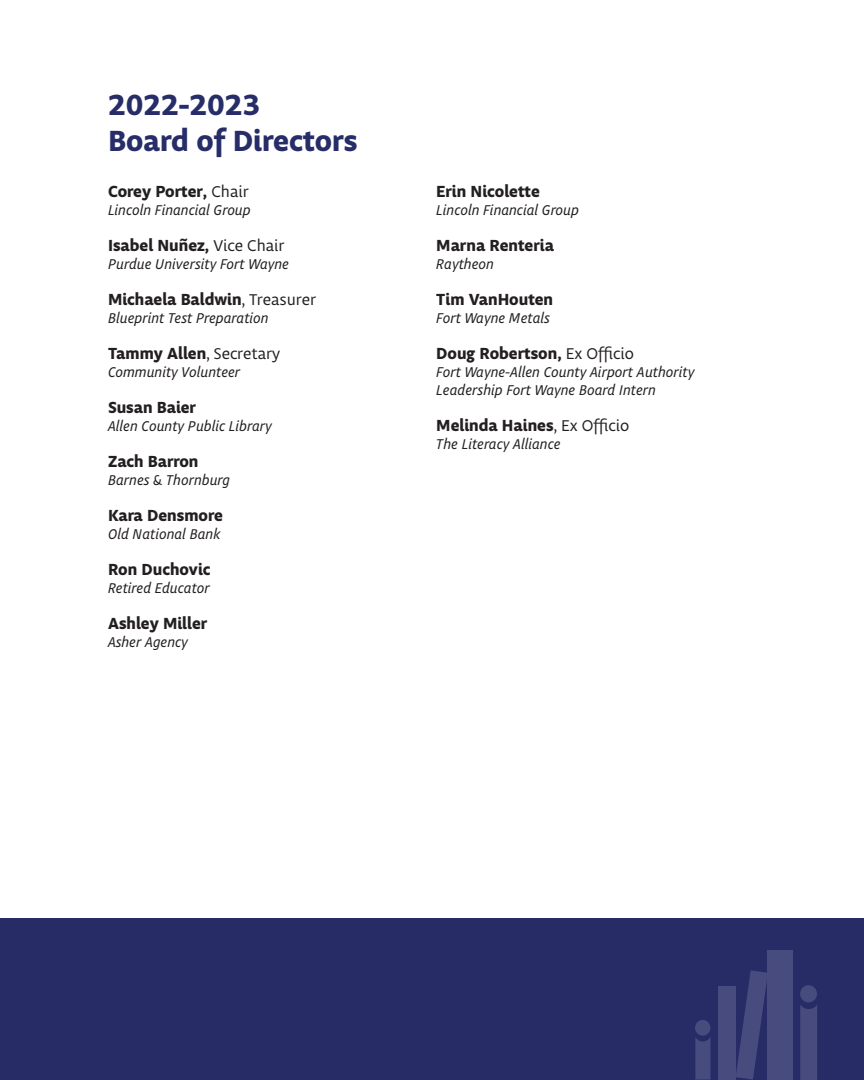
<style>
.page{position:relative;width:864px;height:1080px;background:#fff}
.page>*{position:absolute;margin:0;border:0;box-sizing:border-box;transform-origin:0 0}
.t1{font:700 30px "Obliqua Sans";color:#272d68}
.t2{font:700 16.5px "Obliqua Sans";color:#231f20}
.t3{font:italic 15px "Obliqua Sans";color:#231f20}
.s1{font-weight:400}
</style>
<div class="page">
<div style="left:0;top:918px;width:864px;height:162px;background:#272c67"></div>
<div style="left:718px;top:986px;width:18px;height:94px;background:#474b7d"></div>
<svg style="left:800px;top:1005px;width:17px;height:75px"></svg>
<svg style="left:695px;top:1037px;width:16px;height:43px"></svg>
<svg style="left:736px;top:970px;width:32px;height:110px"></svg>
<div style="left:768px;top:951px;width:25px;height:129px;background:#474b7d"></div>
<div style="left:800px;top:985px;width:17px;height:17px;background:#474b7d;border-radius:50%"></div>
<div style="left:695px;top:1020px;width:15px;height:16px;background:#474b7d;border-radius:50%"></div>
<p class="t1" style="left:108px;top:88px;width:154px">2022-2023</p>
<p class="t1" style="left:108px;top:124px;width:251px">Board of Directors</p>
<p class="t2" style="left:108px;top:182px;width:142px">Corey Porter, <span class="s1">Chair</span></p>
<p class="t3" style="left:108px;top:202px;width:144px">Lincoln Financial Group</p>
<p class="t2" style="left:108px;top:236px;width:178px">Isabel Nuñez, <span class="s1">Vice Chair</span></p>
<p class="t3" style="left:108px;top:256px;width:183px">Purdue University Fort Wayne</p>
<p class="t2" style="left:108px;top:290px;width:210px">Michaela Baldwin<span class="s1">, Treasurer</span></p>
<p class="t3" style="left:108px;top:310px;width:162px">Blueprint Test Preparation</p>
<p class="t2" style="left:108px;top:344px;width:174px">Tammy Allen<span class="s1">, Secretary</span></p>
<p class="t3" style="left:108px;top:364px;width:134px">Community Volunteer</p>
<p class="t2" style="left:108px;top:398px;width:90px">Susan Baier</p>
<p class="t3" style="left:108px;top:418px;width:165px">Allen County Public Library</p>
<p class="t2" style="left:108px;top:452px;width:92px">Zach Barron</p>
<p class="t3" style="left:108px;top:472px;width:124px">Barnes &amp; Thornburg</p>
<p class="t2" style="left:108px;top:506px;width:116px">Kara Densmore</p>
<p class="t3" style="left:108px;top:526px;width:114px">Old National Bank</p>
<p class="t2" style="left:108px;top:560px;width:104px">Ron Duchovic</p>
<p class="t3" style="left:108px;top:580px;width:103px">Retired Educator</p>
<p class="t2" style="left:108px;top:614px;width:101px">Ashley Miller</p>
<p class="t3" style="left:108px;top:634px;width:81px">Asher Agency</p>
<p class="t2" style="left:436px;top:182px;width:105px">Erin Nicolette</p>
<p class="t3" style="left:436px;top:202px;width:144px">Lincoln Financial Group</p>
<p class="t2" style="left:436px;top:236px;width:119px">Marna Renteria</p>
<p class="t3" style="left:436px;top:256px;width:59px">Raytheon</p>
<p class="t2" style="left:436px;top:290px;width:118px">Tim VanHouten</p>
<p class="t3" style="left:436px;top:310px;width:115px">Fort Wayne Metals</p>
<p class="t2" style="left:436px;top:344px;width:199px">Doug Robertson, <span class="s1">Ex Officio</span></p>
<p class="t3" style="left:436px;top:364px;width:260px">Fort Wayne-Allen County Airport Authority</p>
<p class="t3" style="left:436px;top:382px;width:221px">Leadership Fort Wayne Board Intern</p>
<p class="t2" style="left:436px;top:416px;width:194px">Melinda Haines<span class="s1">, Ex Officio</span></p>
<p class="t3" style="left:436px;top:436px;width:126px">The Literacy Alliance</p>
</div>
